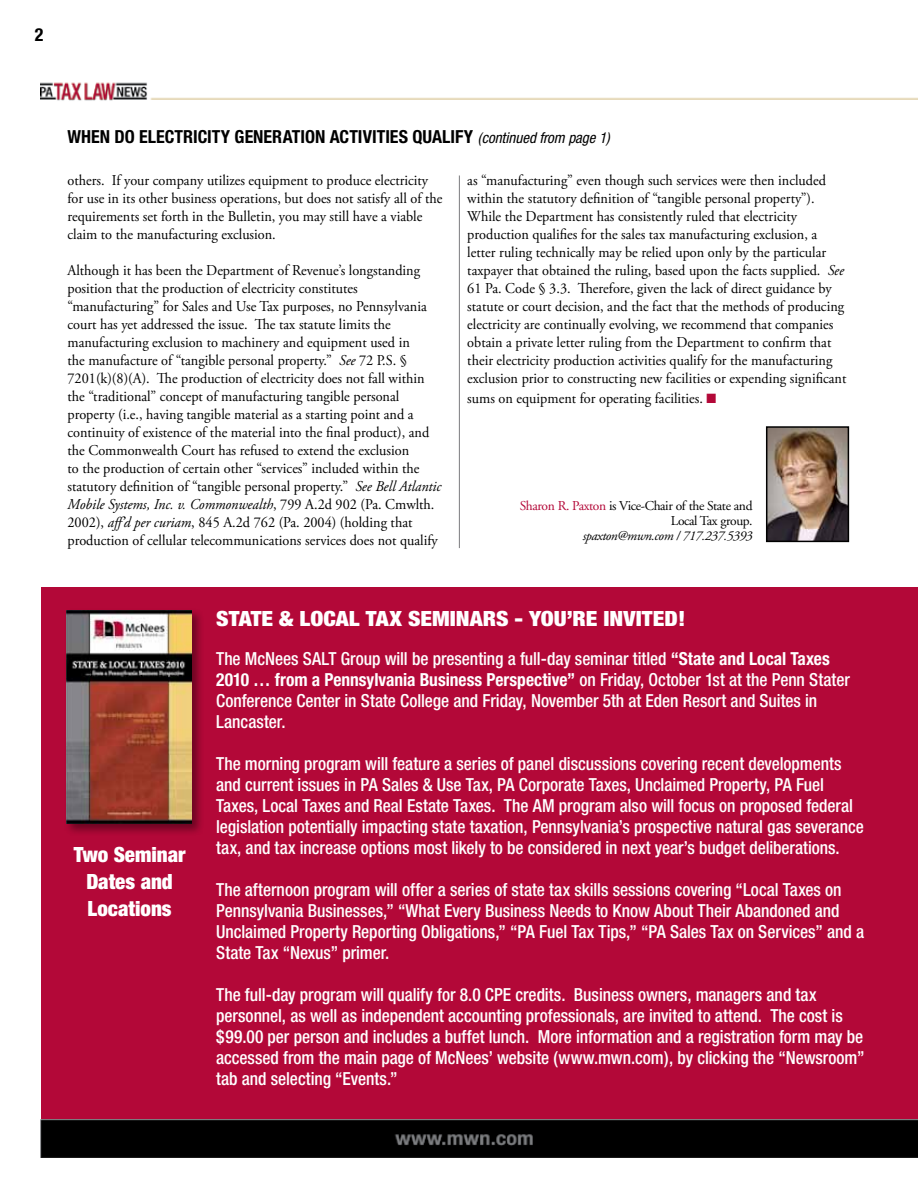
<style>
.page{position:relative;width:918px;height:1188px;background:#fff}
.page>*{position:absolute;margin:0;border:0;box-sizing:border-box;transform-origin:0 0}
.t1{font:900 condensed 21px "Helvetica Neue";color:#fff;scale:1.11 1}
.t2{font:900 condensed 21px/27px "Helvetica Neue";color:#fff;text-align:center}
.t3{font:500 condensed 18px/21px "Helvetica Neue";letter-spacing:-.005em;color:#fff}
.t4{font:700 condensed 18px "Helvetica Neue";color:#000}
.t5{font:15px/18px "Adobe Garamond Pro";color:#000;scale:.95 1}
.t6{font:13.5px/15px "Adobe Garamond";letter-spacing:-.03em;color:#000;text-align:right}
.t7{font:italic 13.5px "Adobe Garamond";letter-spacing:-.03em;color:#000}
.s1{font-weight:400;font-style:italic;font-size:15px}
.s2{font-style:italic}
.s3{color:#b30838}
.s4{font-weight:700}
</style>
<div class="page">
<img style="left:41px;top:82px;width:877px;height:1076px">
<div style="left:41px;top:587px;width:877px;height:532px;background:#b30838"></div>
<hr style="left:459px;top:176px;width:1px;height:372px;background:#7b7c7f">
<img style="left:769px;top:429px;width:77px;height:110px">
<div style="left:766px;top:426px;width:83px;height:116px;border:2px solid #000"></div>
<div style="left:64px;top:608px;width:141px;height:229px;background:#000;opacity:.4"></div>
<img style="left:66px;top:610px;width:125px;height:214px">
<p class="t4" style="left:35px;top:24px;width:10px">2</p>
<p class="t4" style="left:68px;top:126px;width:544px">When Do Electricity Generation Activities Qualify <span class="s1">(continued from page 1)</span></p>
<p class="t5" style="left:68px;top:172px;width:396px">others. If your company utilizes equipment to produce electricity for use in its other business operations, but does not satisfy all of the requirements set forth in the Bulletin, you may still have a viable claim to the manufacturing exclusion.</p>
<p class="t5" style="left:68px;top:262px;width:395px">Although it has been the Department of Revenue’s longstanding position that the production of electricity constitutes “manufacturing” for Sales and Use Tax purposes, no Pennsylvania court has yet addressed the issue. The tax statute limits the manufacturing exclusion to machinery and equipment used in<br>the manufacture of “tangible personal property.” <span class="s2">See</span> 72 P.S. § 7201(k)(8)(A). The production of electricity does not fall within the “traditional” concept of manufacturing tangible personal property (i.e., having tangible material as a starting point and a continuity of existence of the material into the final product), and the Commonwealth Court has refused to extend the exclusion<br>to the production of certain other “services” included within the statutory definition of “tangible personal property.” <span class="s2">See Bell Atlantic Mobile Systems, Inc. v. Commonwealth</span>, 799 A.2d 902 (Pa. Cmwlth.<br>2002), <span class="s2">aff’d per curiam</span>, 845 A.2d 762 (Pa. 2004) (holding that production of cellular telecommunications services does not qualify</p>
<p class="t5" style="left:467px;top:172px;width:401px">as “manufacturing” even though such services were then included within the statutory definition of “tangible personal property”).<br>While the Department has consistently ruled that electricity production qualifies for the sales tax manufacturing exclusion, a letter ruling technically may be relied upon only by the particular taxpayer that obtained the ruling, based upon the facts supplied. <span class="s2">See </span>61 Pa. Code § 3.3. Therefore, given the lack of direct guidance by statute or court decision, and the fact that the methods of producing electricity are continually evolving, we recommend that companies obtain a private letter ruling from the Department to confirm that their electricity production activities qualify for the manufacturing exclusion prior to constructing new facilities or expending significant</p>
<p class="t5" style="left:467px;top:390px;width:264px">sums on equipment for operating facilities. <span class="s3">■</span></p>
<p class="t6" style="left:520px;top:499px;width:234px"><span class="s3">Sharon R. Paxton</span> is Vice-Chair of the State and<br>Local Tax group.</p>
<p class="t7" style="left:583px;top:529px;width:171px">spaxton@mwn.com / 717.237.5393</p>
<h1 class="t2" style="left:74px;top:841px;width:113px">TWO SEMINAR<br>DATES AND<br>LOCATIONS</h1>
<h1 class="t1" style="left:216px;top:606px;width:424px">STATE &amp; LOCAL TAX SEMINARS - YOU’RE INVITED!</h1>
<p class="t3" style="left:216px;top:648px;width:635px">The McNees SALT Group will be presenting a full-day seminar titled <span class="s4">“State and Local Taxes 2010 … from a Pennsylvania Business Perspective”</span> on Friday, October 1st at the Penn Stater Conference Center in State College and Friday, November 5th at Eden Resort and Suites in Lancaster.</p>
<p class="t3" style="left:216px;top:753px;width:649px">The morning program will feature a series of panel discussions covering recent developments and current issues in PA Sales &amp; Use Tax, PA Corporate Taxes, Unclaimed Property, PA Fuel Taxes, Local Taxes and Real Estate Taxes. The AM program also will focus on proposed federal legislation potentially impacting state taxation, Pennsylvania’s prospective natural gas severance tax, and tax increase options most likely to be considered in next year’s budget deliberations.</p>
<p class="t3" style="left:216px;top:879px;width:650px">The afternoon program will offer a series of state tax skills sessions covering “Local Taxes on Pennsylvania Businesses,” “What Every Business Needs to Know About Their Abandoned and Unclaimed Property Reporting Obligations,” “PA Fuel Tax Tips,” “PA Sales Tax on Services” and a State Tax “Nexus” primer.</p>
<p class="t3" style="left:216px;top:984px;width:650px">The full-day program will qualify for 8.0 CPE credits. Business owners, managers and tax personnel, as well as independent accounting professionals, are invited to attend. The cost is $99.00 per person and includes a buffet lunch. More information and a registration form may be accessed from the main page of McNees’ website (www.mwn.com), by clicking the “Newsroom” tab and selecting “Events.”</p>
</div>
